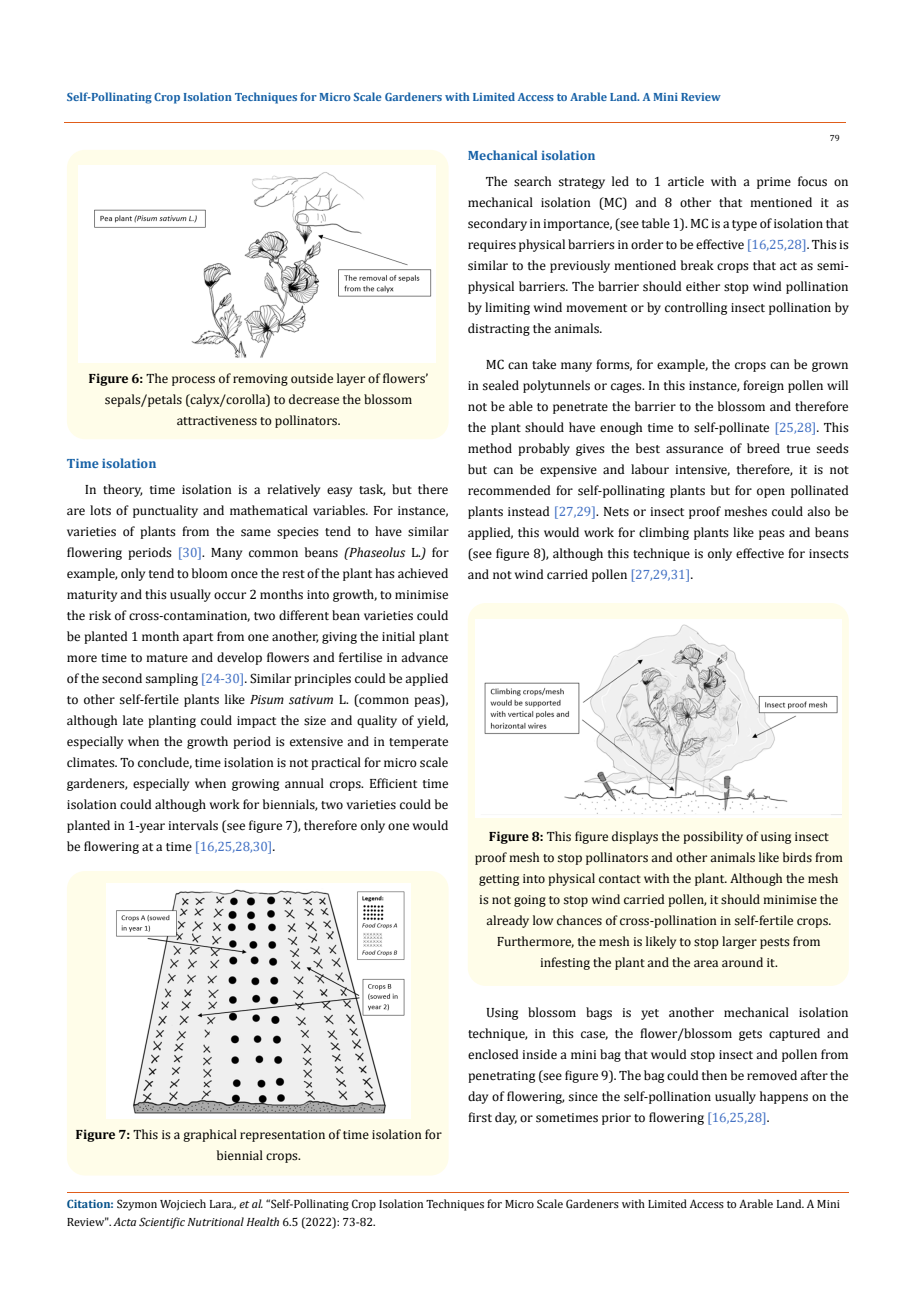
<style>
.page{position:relative;width:917px;height:1296px;background:#fff}
.page>*{position:absolute;margin:0;border:0;box-sizing:border-box;transform-origin:0 0}
.t1{font:13.5px/21px "Cambria";color:#000;text-align:justify}
.t2{font:700 13.5px "Cambria";color:#1560a6}
.t3{font:12px/18px "Cambria";color:#000}
.t4{font:700 12px "Cambria";color:#1560a6}
.t5{font:9px "Cambria";color:#000}
.s1{font-weight:700}
.s2{color:#4472c4}
.s3{font-style:italic}
.s4{font-weight:700;color:#035089}
</style>
<div class="page">
<hr style="left:64px;top:123px;width:781px;height:1px;background:#e05d1a">
<hr style="left:67px;top:1192px;width:781px;height:1px;background:#e05d1a">
<div style="left:67px;top:150px;width:381px;height:289px;background:#fffde9;border-radius:18px"></div>
<img style="left:79px;top:165px;width:356px;height:198px">
<div style="left:67px;top:871px;width:381px;height:305px;background:#fffde9;border-radius:18px"></div>
<img style="left:107px;top:884px;width:303px;height:235px">
<div style="left:468px;top:603px;width:380px;height:383px;background:#fffde9;border-radius:18px"></div>
<img style="left:475px;top:620px;width:366px;height:198px">
<p class="t4" style="left:67px;top:88px;width:655px">Self-Pollinating Crop Isolation Techniques for Micro Scale Gardeners with Limited Access to Arable Land. A Mini Review</p>
<p class="t5" style="left:829px;top:133px;width:11px">79</p>
<p class="t1" style="left:89px;top:368px;width:341px;text-align:center"><span class="s1">Figure 6:</span> The process of removing outside layer of flowers’ sepals/petals (calyx/corolla) to decrease the blossom attractiveness to pollinators.</p>
<p class="t2" style="left:67px;top:454px;width:91px">Time isolation</p>
<p class="t1" style="left:67px;top:478px;width:383px;text-indent:18px">In theory, time isolation is a relatively easy task, but there are lots of punctuality and mathematical variables. For instance, varieties of plants from the same species tend to have similar flowering periods <span class="s2">[30]</span>. Many common beans <span class="s3">(Phaseolus</span> L.<span class="s3">)</span> for example, only tend to bloom once the rest of the plant has achieved maturity and this usually occur 2 months into growth, to minimise the risk of cross-contamination, two different bean varieties could be planted 1 month apart from one another, giving the initial plant more time to mature and develop flowers and fertilise in advance of the second sampling <span class="s2">[24-30]</span>. Similar principles could be applied to other self-fertile plants like <span class="s3">Pisum sativum</span> L. (common peas), although late planting could impact the size and quality of yield, especially when the growth period is extensive and in temperate climates. To conclude, time isolation is not practical for micro scale gardeners, especially when growing annual crops. Efficient time isolation could although work for biennials, two varieties could be planted in 1-year intervals (see figure 7), therefore only one would be flowering at a time <span class="s2">[16,25,28,30]</span>.</p>
<p class="t1" style="left:76px;top:1124px;width:367px;text-align:center"><span class="s1">Figure 7:</span> This is a graphical representation of time isolation for biennial crops.</p>
<p class="t2" style="left:468px;top:146px;width:129px">Mechanical isolation</p>
<p class="t1" style="left:468px;top:171px;width:382px;text-indent:18px">The search strategy led to 1 article with a prime focus on mechanical isolation (MC) and 8 other that mentioned it as secondary in importance, (see table 1). MC is a type of isolation that requires physical barriers in order to be effective <span class="s2">[16,25,28]</span>. This is similar to the previously mentioned break crops that act as semi&shy;physical barriers. The barrier should either stop wind pollination by limiting wind movement or by controlling insect pollination by distracting the animals.</p>
<p class="t1" style="left:468px;top:354px;width:382px;text-indent:18px">MC can take many forms, for example, the crops can be grown in sealed polytunnels or cages. In this instance, foreign pollen will not be able to penetrate the barrier to the blossom and therefore the plant should have enough time to self-pollinate <span class="s2">[25,28]</span>. This method probably gives the best assurance of breed true seeds but can be expensive and labour intensive, therefore, it is not recommended for self-pollinating plants but for open pollinated plants instead <span class="s2">[27,29]</span>. Nets or insect proof meshes could also be applied, this would work for climbing plants like peas and beans (see figure 8), although this technique is only effective for insects and not wind carried pollen <span class="s2">[27,29,31]</span>.</p>
<p class="t1" style="left:474px;top:826px;width:370px;text-align:center"><span class="s1">Figure 8:</span> This figure displays the possibility of using insect proof mesh to stop pollinators and other animals like birds from getting into physical contact with the plant. Although the mesh is not going to stop wind carried pollen, it should minimise the already low chances of cross-pollination in self-fertile crops.<br>Furthermore, the mesh is likely to stop larger pests from infesting the plant and the area around it.</p>
<p class="t1" style="left:468px;top:1002px;width:382px;text-indent:18px">Using blossom bags is yet another mechanical isolation technique, in this case, the flower/blossom gets captured and enclosed inside a mini bag that would stop insect and pollen from penetrating (see figure 9). The bag could then be removed after the day of flowering, since the self-pollination usually happens on the first day, or sometimes prior to flowering <span class="s2">[16,25,28]</span>.</p>
<p class="t3" style="left:67px;top:1195px;width:774px"><span class="s4">Citation:</span> Szymon Wojciech Lara<span class="s3">., et al.</span> “Self-Pollinating Crop Isolation Techniques for Micro Scale Gardeners with Limited Access to Arable Land. A Mini<br>Review". <span class="s3">Acta Scientific Nutritional Health</span> 6.5 (2022): 73-82.</p>
</div>
